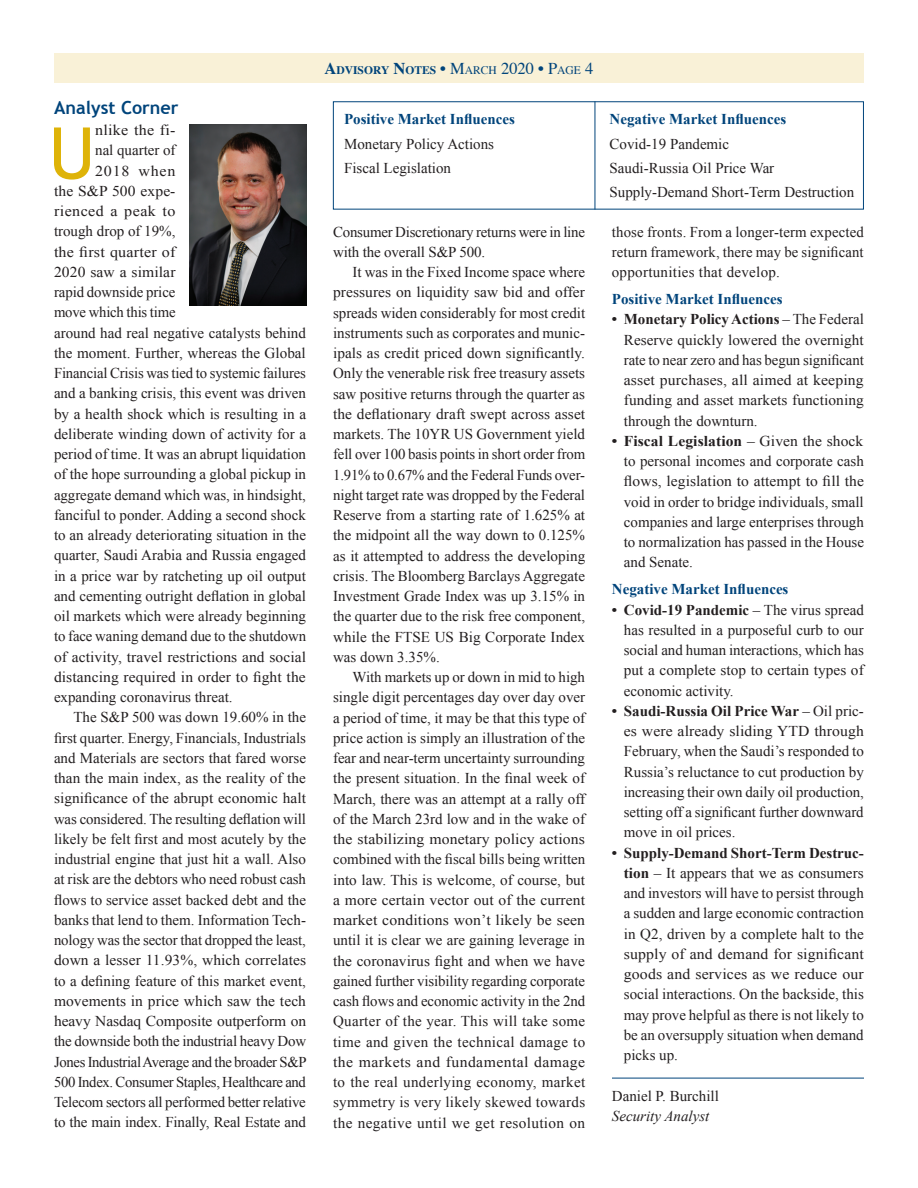
<style>
.page{position:relative;width:918px;height:1188px;background:#fff}
.page>*{position:absolute;margin:0;border:0;box-sizing:border-box;transform-origin:0 0}
.t1{font:71.55px "Trebuchet MS";color:#deb308}
.t2{font:700 18px "Trebuchet MS";color:#00447b}
.t3{font:15px/20.2px "Times New Roman";color:#231f20;text-align:justify}
.t4{font:15px/20.2px "Times New Roman";color:#231f20;text-align:justify;scale:1.04 1}
.t5{font:700 15px "Times New Roman";color:#00447b}
.t6{font:15px "Times New Roman";letter-spacing:-.02em;color:#231f20}
.t7{font:15px "Times New Roman";color:#231f20;scale:1.07 1}
.t8{font:italic 15px "Times New Roman";color:#231f20}
.t9{font:15px "Times New Roman";letter-spacing:.025em;color:#231f20;scale:1.07 1}
.t10{font:15px "Times New Roman";letter-spacing:.05em;color:#231f20;scale:1.07 1}
.t11{font:700 11.55px "Times";color:#00447b}
.s1{font-size:16.5px}
.s2{font-weight:400;font-size:16.5px}
.s3{font-weight:400}
.s4{font-weight:700}
</style>
<div class="page">
<div style="left:54px;top:54px;width:810px;height:29px;background:#f9f1d7"></div>
<img style="left:189px;top:125px;width:117px;height:181px">
<hr style="left:595px;top:101px;width:1px;height:109px;background:#00447b">
<hr style="left:612px;top:1078px;width:252px;height:1px;background:#00447b">
<p class="t2" style="left:54px;top:96px;width:126px">Analyst Corner</p>
<h1 class="t1" style="left:49px;top:111px;width:48px">U</h1>
<p class="t7" style="left:95px;top:120px;width:77px">nlike the fi-</p>
<p class="t3" style="left:95px;top:140px;width:82px">nal quarter of</p>
<p class="t10" style="left:95px;top:161px;width:77px">2018 when</p>
<p class="t4" style="left:54px;top:181px;width:118px">the S&amp;P 500 expe-</p>
<p class="t9" style="left:54px;top:201px;width:115px">rienced a peak to</p>
<p class="t3" style="left:54px;top:221px;width:123px">trough drop of 19%,</p>
<p class="t7" style="left:54px;top:242px;width:115px">the first quarter of</p>
<p class="t4" style="left:54px;top:262px;width:118px">2020 saw a similar</p>
<p class="t3" style="left:54px;top:282px;width:123px">rapid downside price</p>
<p class="t3" style="left:54px;top:302px;width:123px">move which this time</p>
<p class="t3" style="left:54px;top:322px;width:253px">around had real negative catalysts behind</p>
<p class="t3" style="left:54px;top:343px;width:253px">the moment. Further, whereas the Global</p>
<p class="t3" style="left:54px;top:363px;width:253px">Financial Crisis was tied to systemic failures</p>
<p class="t3" style="left:54px;top:383px;width:254px">and a banking crisis, this event was driven</p>
<p class="t3" style="left:54px;top:403px;width:254px">by a health shock which is resulting in a</p>
<p class="t3" style="left:54px;top:424px;width:254px">deliberate winding down of activity for a</p>
<p class="t3" style="left:54px;top:444px;width:254px">period of time. It was an abrupt liquidation</p>
<p class="t3" style="left:54px;top:464px;width:254px">of the hope surrounding a global pickup in</p>
<p class="t3" style="left:54px;top:484px;width:253px">aggregate demand which was, in hindsight,</p>
<p class="t3" style="left:54px;top:505px;width:253px">fanciful to ponder. Adding a second shock</p>
<p class="t3" style="left:54px;top:525px;width:254px">to an already deteriorating situation in the</p>
<p class="t3" style="left:54px;top:545px;width:254px">quarter, Saudi Arabia and Russia engaged</p>
<p class="t3" style="left:54px;top:565px;width:253px">in a price war by ratcheting up oil output</p>
<p class="t3" style="left:54px;top:586px;width:254px">and cementing outright deflation in global</p>
<p class="t3" style="left:54px;top:606px;width:254px">oil markets which were already beginning</p>
<p class="t3" style="left:54px;top:626px;width:254px">to face waning demand due to the shutdown</p>
<p class="t3" style="left:54px;top:646px;width:254px">of activity, travel restrictions and social</p>
<p class="t4" style="left:54px;top:667px;width:244px">distancing required in order to fight the</p>
<p class="t3" style="left:54px;top:687px;width:180px">expanding coronavirus threat.</p>
<p class="t3" style="left:74px;top:707px;width:234px">The S&amp;P 500 was down 19.60% in the</p>
<p class="t3" style="left:54px;top:727px;width:254px">first quarter. Energy, Financials, Industrials</p>
<p class="t3" style="left:54px;top:748px;width:254px">and Materials are sectors that fared worse</p>
<p class="t3" style="left:54px;top:768px;width:253px">than the main index, as the reality of the</p>
<p class="t3" style="left:54px;top:788px;width:254px">significance of the abrupt economic halt</p>
<p class="t3" style="left:54px;top:808px;width:254px">was considered. The resulting deflation will</p>
<p class="t3" style="left:54px;top:829px;width:254px">likely be felt first and most acutely by the</p>
<p class="t3" style="left:54px;top:849px;width:254px">industrial engine that just hit a wall. Also</p>
<p class="t3" style="left:54px;top:869px;width:254px">at risk are the debtors who need robust cash</p>
<p class="t3" style="left:54px;top:889px;width:254px">flows to service asset backed debt and the</p>
<p class="t3" style="left:54px;top:910px;width:253px">banks that lend to them. Information Tech-</p>
<p class="t3" style="left:54px;top:930px;width:253px">nology was the sector that dropped the least,</p>
<p class="t3" style="left:54px;top:950px;width:254px">down a lesser 11.93%, which correlates</p>
<p class="t3" style="left:54px;top:970px;width:254px">to a defining feature of this market event,</p>
<p class="t3" style="left:54px;top:991px;width:254px">movements in price which saw the tech</p>
<p class="t3" style="left:54px;top:1011px;width:254px">heavy Nasdaq Composite outperform on</p>
<p class="t3" style="left:54px;top:1031px;width:254px">the downside both the industrial heavy Dow</p>
<p class="t6" style="left:54px;top:1052px;width:254px">Jones Industrial Average and the broader S&amp;P</p>
<p class="t6" style="left:54px;top:1072px;width:254px">500 Index. Consumer Staples, Healthcare and</p>
<p class="t3" style="left:54px;top:1092px;width:253px">Telecom sectors all performed better relative</p>
<p class="t3" style="left:54px;top:1112px;width:254px">to the main index. Finally, Real Estate and</p>
<p class="t11" style="left:325px;top:59px;width:270px"><span class="s1">A</span>DVISORY <span class="s1">N</span>OTES <span class="s2">• M</span><span class="s3">ARCH</span> <span class="s2">2020 • P</span><span class="s3">AGE</span> <span class="s2">4</span></p>
<p class="t5" style="left:344px;top:109px;width:172px">Positive Market Influences</p>
<p class="t5" style="left:610px;top:109px;width:178px">Negative Market Influences</p>
<p class="t3" style="left:344px;top:134px;width:151px">Monetary Policy Actions</p>
<p class="t3" style="left:610px;top:134px;width:121px">Covid-19 Pandemic</p>
<p class="t3" style="left:344px;top:158px;width:109px">Fiscal Legislation</p>
<p class="t3" style="left:610px;top:156px;width:246px;line-height:24px">Saudi-Russia Oil Price War<br>Supply-Demand Short-Term Destruction</p>
<p class="t3" style="left:333px;top:221px;width:253px">Consumer Discretionary returns were in line with the overall S&amp;P 500.</p>
<p class="t3" style="left:333px;top:262px;width:254px;text-indent:19px">It was in the Fixed Income space where pressures on liquidity saw bid and offer spreads widen considerably for most credit instruments such as corporates and munic&shy;ipals as credit priced down significantly.<br>Only the venerable risk free treasury assets saw positive returns through the quarter as the deflationary draft swept across asset markets. The 10YR US Government yield fell over 100 basis points in short order from 1.91% to 0.67% and the Federal Funds over&shy;night target rate was dropped by the Federal Reserve from a starting rate of 1.625% at the midpoint all the way down to 0.125% as it attempted to address the developing crisis. The Bloomberg Barclays Aggregate Investment Grade Index was up 3.15% in the quarter due to the risk free component, while the FTSE US Big Corporate Index was down 3.35%.</p>
<p class="t3" style="left:333px;top:667px;width:254px;text-indent:19px">With markets up or down in mid to high single digit percentages day over day over a period of time, it may be that this type of price action is simply an illustration of the fear and near-term uncertainty surrounding the present situation. In the final week of March, there was an attempt at a rally off of the March 23rd low and in the wake of the stabilizing monetary policy actions combined with the fiscal bills being written into law. This is welcome, of course, but a more certain vector out of the current market conditions won’t likely be seen until it is clear we are gaining leverage in the coronavirus fight and when we have gained further visibility regarding corporate cash flows and economic activity in the 2nd Quarter of the year. This will take some time and given the technical damage to the markets and fundamental damage to the real underlying economy, market symmetry is very likely skewed towards the negative until we get resolution on</p>
<p class="t3" style="left:612px;top:221px;width:254px">those fronts. From a longer-term expected return framework, there may be significant opportunities that develop.</p>
<p class="t5" style="left:612px;top:289px;width:172px">Positive Market Influences</p>
<p class="t3" style="left:624px;top:309px;width:242px;text-indent:-12px"><span class="s4">• Monetary Policy Actions</span> – The Federal Reserve quickly lowered the overnight rate to near zero and has begun significant asset purchases, all aimed at keeping funding and asset markets functioning through the downturn.</p>
<p class="t4" style="left:624px;top:431px;width:232px;text-indent:-12px"><span class="s4">• Fiscal Legislation</span> – Given the shock to personal incomes and corporate cash flows, legislation to attempt to fill the void in order to bridge individuals, small companies and large enterprises through to normalization has passed in the House and Senate.</p>
<p class="t5" style="left:612px;top:579px;width:178px">Negative Market Influences</p>
<p class="t3" style="left:624px;top:599px;width:242px;text-indent:-12px"><span class="s4">• Covid-19 Pandemic</span> – The virus spread has resulted in a purposeful curb to our social and human interactions, which has put a complete stop to certain types of economic activity.</p>
<p class="t3" style="left:624px;top:701px;width:242px;text-indent:-12px"><span class="s4">• Saudi-Russia Oil Price War</span> – Oil pric&shy;es were already sliding YTD through February, when the Saudi’s responded to Russia’s reluctance to cut production by increasing their own daily oil production, setting off a significant further downward move in oil prices.</p>
<p class="t3" style="left:624px;top:842px;width:242px;text-indent:-12px"><span class="s4">• Supply-Demand Short-Term Destruc&shy;tion</span> – It appears that we as consumers and investors will have to persist through a sudden and large economic contraction in Q2, driven by a complete halt to the supply of and demand for significant goods and services as we reduce our social interactions. On the backside, this may prove helpful as there is not likely to be an oversupply situation when demand picks up.</p>
<p class="t3" style="left:612px;top:1085px;width:109px">Daniel P. Burchill</p>
<p class="t8" style="left:612px;top:1106px;width:99px">Security Analyst</p>
</div>
